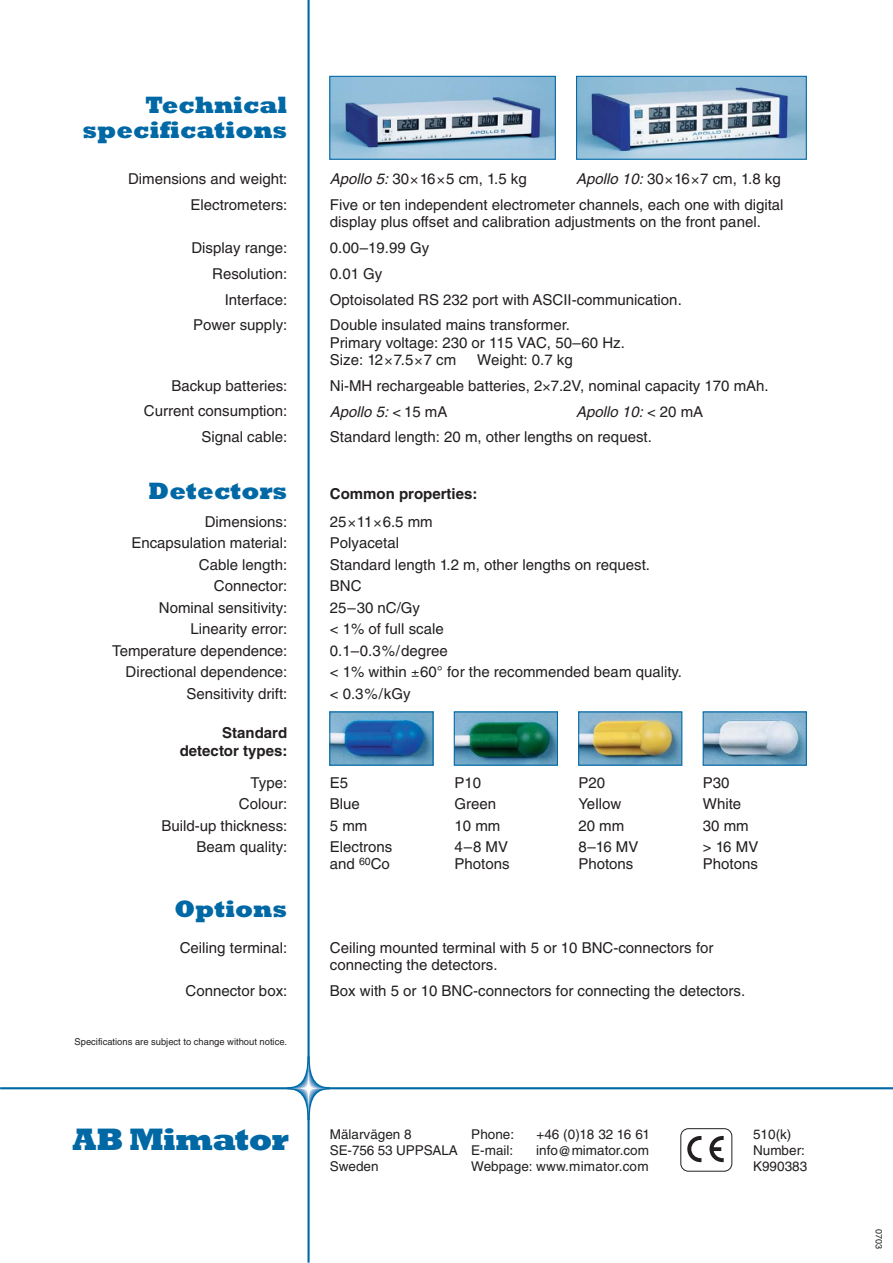
<style>
.page{position:relative;width:893px;height:1263px;background:#fff}
.page>*{position:absolute;margin:0;border:0;box-sizing:border-box;transform-origin:0 0}
.t1{font:800 31.5px "Rockwell";letter-spacing:-.02em;color:#0068a5}
.t2{font:800 24px/26px "Rockwell";color:#0068a5;text-align:right}
.t3{font:15px/17.2px "Helvetica";color:#231f20}
.t4{font:700 15px/17.2px "Helvetica";color:#231f20;text-align:right}
.t5{font:italic 15px "Helvetica";color:#231f20}
.t6{font:13.5px/15.5px "Helvetica";color:#231f20}
.t7{font:9.3px "Helvetica";color:#231f20}
.t8{font:9px "Helvetica";color:#231f20}
.s1{font-style:italic}
.s2{font-style:normal}
</style>
<div class="page">
<hr style="left:307px;top:0;width:2px;height:1263px;background:#0068a5">
<hr style="left:0;top:1087px;width:892px;height:2px;background:#0068a5">
<svg style="left:287px;top:1056px;width:43px;height:64px"></svg>
<svg style="left:291px;top:1061px;width:34px;height:55px"></svg>
<svg style="left:294px;top:1063px;width:29px;height:51px"></svg>
<svg style="left:296px;top:1065px;width:25px;height:47px"></svg>
<div style="left:680px;top:1128px;width:52px;height:44px;border:1px solid #231f20;border-radius:8px"></div>
<svg style="left:687px;top:1136px;width:14px;height:26px"></svg>
<svg style="left:709px;top:1136px;width:14px;height:26px"></svg>
<img style="left:578px;top:78px;width:226px;height:80px">
<div style="left:576px;top:76px;width:230px;height:84px;border:1px solid #0068a5"></div>
<img style="left:331px;top:78px;width:223px;height:80px">
<div style="left:329px;top:76px;width:227px;height:84px;border:1px solid #0068a5"></div>
<img style="left:331px;top:713px;width:100px;height:51px">
<div style="left:329px;top:711px;width:104px;height:55px;border:1px solid #0068a5"></div>
<img style="left:455px;top:713px;width:101px;height:51px">
<div style="left:453px;top:711px;width:105px;height:55px;border:1px solid #0068a5"></div>
<img style="left:580px;top:713px;width:100px;height:51px">
<div style="left:578px;top:711px;width:104px;height:55px;border:1px solid #0068a5"></div>
<img style="left:704px;top:713px;width:100px;height:51px">
<div style="left:702px;top:711px;width:104px;height:55px;border:1px solid #0068a5"></div>
<h2 class="t2" style="left:82px;top:94px;width:206px">Technical specifications</h2>
<p class="t3" style="left:128px;top:172px;width:161px">Dimensions and weight:</p>
<p class="t3" style="left:330px;top:172px;width:198px"><span class="s1">Apollo 5:</span> 30 16 5 cm, 1.5 kg</p>
<p class="t3" style="left:576px;top:172px;width:206px"><span class="s1">Apollo 10:</span> 30 16 7 cm, 1.8 kg</p>
<p class="t3" style="left:191px;top:198px;width:98px">Electrometers:</p>
<p class="t3" style="left:330px;top:198px;width:455px">Five or ten independent electrometer channels, each one with digital display plus offset and calibration adjustments on the front panel.</p>
<p class="t3" style="left:191px;top:241px;width:97px">Display range:</p>
<p class="t3" style="left:330px;top:241px;width:101px">0.00–19.99 Gy</p>
<p class="t3" style="left:212px;top:267px;width:77px">Resolution:</p>
<p class="t3" style="left:330px;top:267px;width:54px">0.01 Gy</p>
<p class="t3" style="left:225px;top:292px;width:64px">Interface:</p>
<p class="t3" style="left:330px;top:292px;width:353px">Optoisolated RS 232 port with ASCII-communication.</p>
<p class="t3" style="left:193px;top:318px;width:96px">Power supply:</p>
<p class="t3" style="left:330px;top:318px;width:296px">Double insulated mains transformer.<br>Primary voltage: 230 or 115 VAC, 50–60 Hz.<br>Size: 12 7.5 7 cm</p>
<p class="t3" style="left:477px;top:353px;width:97px">Weight: 0.7 kg</p>
<p class="t3" style="left:171px;top:378px;width:117px">Backup batteries:</p>
<p class="t3" style="left:330px;top:378px;width:440px">Ni-MH rechargeable batteries, 2 7.2V, nominal capacity 170 mAh.</p>
<p class="t3" style="left:144px;top:404px;width:145px">Current consumption:</p>
<p class="t5" style="left:330px;top:406px;width:119px">Apollo 5: <span class="s2">&lt; 1 5 m A</span></p>
<p class="t5" style="left:576px;top:406px;width:129px">Apollo 10: <span class="s2">&lt; 2 0 m A</span></p>
<p class="t3" style="left:201px;top:430px;width:87px">Signal cable:</p>
<p class="t3" style="left:330px;top:430px;width:323px">Standard length: 20 m, other lengths on request.</p>
<h2 class="t2" style="left:148px;top:480px;width:140px">Detectors</h2>
<p class="t4" style="left:330px;top:486px;width:149px">Common properties:</p>
<p class="t3" style="left:205px;top:514px;width:84px">Dimensions:</p>
<p class="t3" style="left:330px;top:514px;width:104px">25 11 6.5 mm</p>
<p class="t3" style="left:131px;top:536px;width:157px">Encapsulation material:</p>
<p class="t3" style="left:330px;top:536px;width:71px">Polyacetal</p>
<p class="t3" style="left:199px;top:557px;width:90px">Cable length:</p>
<p class="t3" style="left:330px;top:557px;width:322px">Standard length 1.2 m, other lengths on request.</p>
<p class="t3" style="left:214px;top:579px;width:75px">Connector:</p>
<p class="t3" style="left:330px;top:579px;width:33px">BNC</p>
<p class="t3" style="left:159px;top:600px;width:130px">Nominal sensitivity:</p>
<p class="t3" style="left:330px;top:600px;width:92px">25–30 nC/Gy</p>
<p class="t3" style="left:191px;top:622px;width:98px">Linearity error:</p>
<p class="t3" style="left:330px;top:622px;width:115px">&lt; 1% of full scale</p>
<p class="t3" style="left:112px;top:643px;width:177px">Temperature dependence:</p>
<p class="t3" style="left:330px;top:643px;width:119px">0.1–0.3%/degree</p>
<p class="t3" style="left:125px;top:665px;width:163px">Directional dependence:</p>
<p class="t3" style="left:330px;top:665px;width:354px">&lt; 1% within 60 for the recommended beam quality.</p>
<p class="t3" style="left:186px;top:686px;width:102px">Sensitivity drift:</p>
<p class="t3" style="left:330px;top:686px;width:82px">&lt; 0.3%/kGy</p>
<p class="t4" style="left:180px;top:726px;width:109px">Standard detector types:</p>
<p class="t3" style="left:250px;top:775px;width:38px">Type:</p>
<p class="t3" style="left:330px;top:775px;width:20px">E5</p>
<p class="t3" style="left:454px;top:775px;width:28px">P10</p>
<p class="t3" style="left:578px;top:775px;width:28px">P20</p>
<p class="t3" style="left:703px;top:775px;width:28px">P30</p>
<p class="t3" style="left:239px;top:797px;width:50px">Colour:</p>
<p class="t3" style="left:330px;top:797px;width:32px">Blue</p>
<p class="t3" style="left:454px;top:797px;width:43px">Green</p>
<p class="t3" style="left:578px;top:797px;width:44px">Yellow</p>
<p class="t3" style="left:703px;top:797px;width:40px">White</p>
<p class="t3" style="left:161px;top:818px;width:127px">Build-up thickness:</p>
<p class="t3" style="left:330px;top:818px;width:39px">5 mm</p>
<p class="t3" style="left:454px;top:818px;width:47px">10 mm</p>
<p class="t3" style="left:578px;top:818px;width:47px">20 mm</p>
<p class="t3" style="left:703px;top:818px;width:47px">30 mm</p>
<p class="t3" style="left:196px;top:840px;width:92px">Beam quality:</p>
<p class="t3" style="left:330px;top:840px;width:64px">Electrons</p>
<p class="t3" style="left:454px;top:840px;width:55px">4–8 MV</p>
<p class="t3" style="left:578px;top:840px;width:62px">8–16 MV</p>
<p class="t3" style="left:703px;top:840px;width:57px">&gt; 16 MV</p>
<p class="t3" style="left:330px;top:857px;width:62px">and <sup>60</sup>Co</p>
<p class="t3" style="left:454px;top:857px;width:57px">Photons</p>
<p class="t3" style="left:578px;top:857px;width:57px">Photons</p>
<p class="t3" style="left:703px;top:857px;width:57px">Photons</p>
<h2 class="t2" style="left:174px;top:898px;width:114px">Options</h2>
<p class="t3" style="left:180px;top:941px;width:109px">Ceiling terminal:</p>
<p class="t3" style="left:330px;top:941px;width:385px">Ceiling mounted terminal with 5 or 10 BNC-connectors for connecting the detectors.</p>
<p class="t3" style="left:185px;top:984px;width:103px">Connector box:</p>
<p class="t3" style="left:330px;top:984px;width:417px">Box with 5 or 10 BNC-connectors for connecting the detectors.</p>
<p class="t7" style="left:75px;top:1038px;width:214px">Specifications are subject to change without notice.</p>
<h1 class="t1" style="left:72px;top:1128px;width:217px">AB Mimator</h1>
<p class="t6" style="left:330px;top:1128px;width:129px">Mälarvägen 8<br>SE-756 53 UPPSALA<br>Sweden</p>
<p class="t6" style="left:471px;top:1128px;width:44px">Phone:</p>
<p class="t6" style="left:536px;top:1128px;width:115px">+46 (0)18 32 16 61</p>
<p class="t6" style="left:471px;top:1144px;width:179px;text-align:right">info@mimator.com<br>Webpage: www.mimator.com</p>
<p class="t6" style="left:471px;top:1144px;width:43px">E-mail:</p>
<p class="t6" style="left:753px;top:1128px;width:56px">510(k)<br>Number:<br>K990383</p>
<p class="t8" style="left:882px;top:1229px;width:22px;rotate:90deg">0703</p>
</div>
